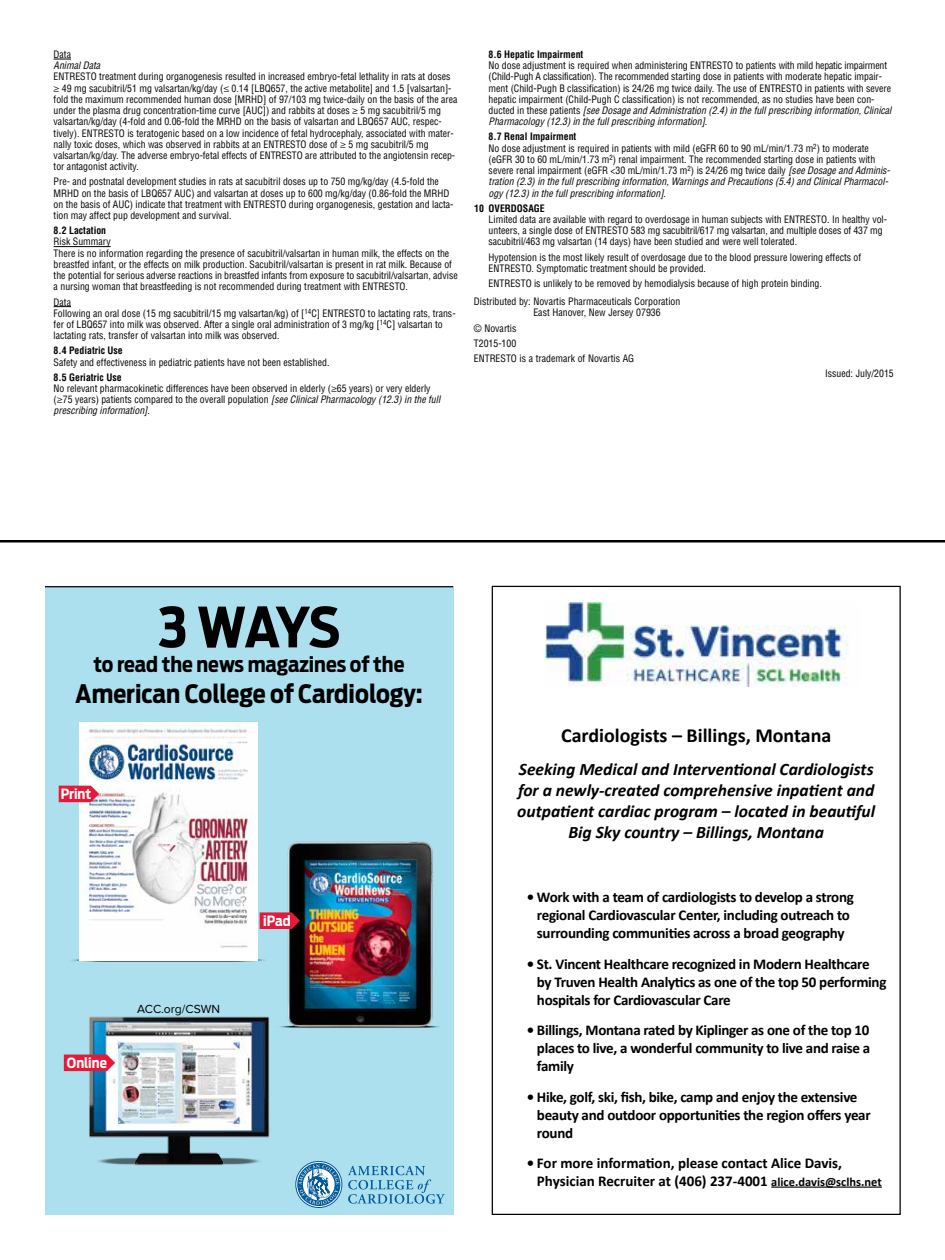
<style>
.page{position:relative;width:945px;height:1260px;background:#fff}
.page>*{position:absolute;margin:0;border:0;box-sizing:border-box;transform-origin:0 0}
.t1{font:700 55px "Antenna Cond";color:#000}
.t2{font:700 25.25px "Antenna Cond";color:#000}
.t3{font:700 21px "Antenna Cond";color:#000}
.t4{font:700 20px "Calibri";color:#000}
.t5{font:italic 700 17.5px/21px "Calibri";color:#000;text-align:center}
.t6{font:700 16.25px "Helvetica Neue";color:#000}
.t7{font:700 15px/18px "Calibri";letter-spacing:-.02em;color:#000}
.t8{font:700 15px/18px "Calibri";color:#000}
.t9{font:700 14.12px "Antenna Cond";color:#fff}
.t10{font:700 12.5px "Helvetica Neue";color:#000}
.t11{font:12.12px "Proxima Nova";color:#000}
.t12{font:condensed 10px/11.2px "Helvetica";color:#000}
.t13{font:700 condensed 10px "Helvetica";color:#000}
.t14{font:italic condensed 10px "Helvetica";color:#000}
.t15{font:700 9.38px "Helvetica Neue";color:#000}
.t16{font:300 9.38px "Helvetica Neue";color:#000}
.s1{font-family:"Baskerville Greek Upright";font-stretch:normal}
.s2{font-weight:700}
.s3{font-style:italic}
.s4{font-size:13.75px}
.s5{font-weight:300}
.s6{font-size:12.5px}
</style>
<div class="page">
<hr style="left:771px;top:1187px;width:111px;height:1px;background:#000">
<img style="left:546px;top:603px;width:303px;height:84px">
<svg style="left:54px;top:59px;width:17px;height:1px"></svg>
<hr style="left:54px;top:246px;width:57px;height:1px;background:#000">
<svg style="left:54px;top:306px;width:17px;height:1px"></svg>
<hr style="left:0;top:540px;width:945px;height:2px;background:#000">
<div style="left:45px;top:587px;width:408px;height:628px;background:#ade0ee"></div>
<svg style="left:348px;top:1166px;width:97px;height:38px"></svg>
<div style="left:296px;top:1161px;width:46px;height:47px;border:1px solid #005a9c;border-radius:50%"></div>
<svg style="left:297px;top:1163px;width:43px;height:43px;background:#70a5c9"></svg>
<img style="left:72px;top:958px;width:193px;height:3px">
<div style="left:79px;top:722px;width:178px;height:238px;background:#fff"></div>
<img style="left:82px;top:725px;width:166px;height:223px">
<svg style="left:59px;top:786px;width:40px;height:16px"></svg>
<img style="left:284px;top:841px;width:156px;height:187px">
<svg style="left:260px;top:912px;width:40px;height:17px"></svg>
<img style="left:73px;top:1016px;width:211px;height:150px">
<svg style="left:64px;top:1055px;width:51px;height:16px"></svg>
<hr style="left:45px;top:586px;width:408px;height:1px;background:#000">
<p class="t12" style="left:54px;top:49px;width:19px">Data</p>
<p class="t14" style="left:54px;top:59px;width:51px">AnimalData</p>
<p class="t12" style="left:54px;top:71px;width:405px">ENTRESTO treatment during organogenesis resulted in increased embryo-fetal lethality in rats at doses <span class="s1">≥</span> 49 mg sacubitril/51 mg valsartan/kg/day (<span class="s1">≤</span> 0.14 [LBQ657, the active metabolite] and 1.5 [valsartan]- fold the maximum recommended human dose [MRHD] of 97/103 mg twice-daily on the basis of the area under the plasma drug concentration-time curve [AUC]) and rabbits at doses <span class="s1">≥</span> 5 mg sacubitril/5 mg valsartan/kg/day (4-fold and 0.06-fold the MRHD on the basis of valsartan and LBQ657 AUC, respec&shy;tively). ENTRESTO is teratogenic based on a low incidence of fetal hydrocephaly, associated with mater&shy;nally toxic doses, which was observed in rabbits at an ENTRESTO dose of <span class="s1">≥</span> 5 mg sacubitril/5 mg valsartan/kg/day. The adverse embryo-fetal effects of ENTRESTO are attributed to the angiotensin recep&shy;tor antagonist activity.</p>
<p class="t12" style="left:54px;top:176px;width:401px">Pre- and postnatal development studies in rats at sacubitril doses up to 750 mg/kg/day (4.5-fold the MRHD on the basis of LBQ657 AUC) and valsartan at doses up to 600 mg/kg/day (0.86-fold the MRHD on the basis of AUC) indicate that treatment with ENTRESTO during organogenesis, gestation and lacta&shy;tion may affect pup development and survival.</p>
<p class="t13" style="left:54px;top:224px;width:54px">8.2 Lactation</p>
<p class="t12" style="left:54px;top:236px;width:406px">Risk Summary<br>There is no information regarding the presence of sacubitril/valsartan in human milk, the effects on the breastfed infant, or the effects on milk production. Sacubitril/valsartan is present in rat milk. Because of the potential for serious adverse reactions in breastfed infants from exposure to sacubitril/valsartan, advise a nursing woman that breastfeeding is not recommended during treatment with ENTRESTO.</p>
<p class="t12" style="left:54px;top:296px;width:403px">Data<br>Following an oral dose (15 mg sacubitril/15 mg valsartan/kg) of [<sup>14</sup>C] ENTRESTO to lactating rats, trans&shy;fer of LBQ657 into milk was observed. After a single oral administration of 3 mg/kg [<sup>14</sup>C] valsartan to lactating rats, transfer of valsartan into milk was observed.</p>
<p class="t13" style="left:54px;top:344px;width:71px">8.4 Pediatric Use</p>
<p class="t12" style="left:54px;top:356px;width:277px">Safety and effectiveness in pediatric patients have not been established.</p>
<p class="t12" style="left:54px;top:371px;width:391px"><span class="s2">8.5 Geriatric Use<br></span>No relevant pharmacokinetic differences have been observed in elderly (<span class="s1">≥</span>65 years) or very elderly (<span class="s1">≥</span>75 years) patients compared to the overall population <span class="s3">[seeClinicalPharmacology(12.3)in thefull prescribing information]</span>.</p>
<p class="t13" style="left:489px;top:48px;width:96px">8.6 Hepatic Impairment</p>
<p class="t12" style="left:489px;top:60px;width:407px">No dose adjustment is required when administering ENTRESTO to patients with mild hepatic impairment (Child-Pugh A classification). The recommended starting dose in patients with moderate hepatic impair&shy;ment (Child-Pugh B classification) is 24/26 mg twice daily. The use of ENTRESTO in patients with severe hepatic impairment (Child-Pugh C classification) is not recommended, as no studies have been con-<br>d u c t e d i n t h e s e p a t i e n t s <span class="s3">[seeDosageand Administration (2.4)in thefullprescribing information,Clinical Pharmacology(12.3)in thefullprescribing information]</span>.</p>
<p class="t12" style="left:489px;top:131px;width:405px"><span class="s2">8.7 Renal Impairment<br></span>No dose adjustment is required in patients with mild (eGFR 60 to 90 mL/min/1.73 m<sup>2</sup>) to moderate (eGFR 30 to 60 mL/min/1.73 m<sup>2</sup>) renal impairment. The recommended starting dose in patients with severe renal impairment (eGFR &lt;30 mL/min/1.73 m<sup>2</sup>) is 24/26 mg twice daily <span class="s3">[seeDosageand Adminis&shy;tration (2.3)in thefullprescribing information,Warningsand Precautions(5.4)and ClinicalPharmacol&shy;ogy(12.3)in thefullprescribing information]</span>.</p>
<p class="t13" style="left:474px;top:202px;width:72px">10 OVERDOSAGE</p>
<p class="t12" style="left:489px;top:214px;width:400px">Limited data are available with regard to overdosage in human subjects with ENTRESTO. In healthy vol&shy;unteers, a single dose of ENTRESTO 583 mg sacubitril/617 mg valsartan, and multiple doses of 437 mg sacubitril/463 mg valsartan (14 days) have been studied and were well tolerated.</p>
<p class="t12" style="left:489px;top:251px;width:374px">Hypotension is the most likely result of overdosage due to the blood pressure lowering effects of<br>ENTRESTO. Symptomatic treatment should be provided.</p>
<p class="t12" style="left:474px;top:274px;width:350px;line-height:18.5px;text-indent:15px">ENTRESTO is unlikely to be removed by hemodialysis because of high protein binding.<br>Distributed by: Novartis Pharmaceuticals Corporation</p>
<p class="t12" style="left:533px;top:307px;width:129px">East Hanover, New Jersey 07936</p>
<p class="t12" style="left:474px;top:320px;width:162px;line-height:15px">© Novartis<br>T2015-100<br>ENTRESTO is a trademark of Novartis AG</p>
<p class="t12" style="left:825px;top:367px;width:70px">Issued: July/2015</p>
<h1 class="t1" style="left:158px;top:595px;width:184px">3 WAYS</h1>
<h3 class="t3" style="left:94px;top:652px;width:312px">to read the news magazines of the</h3>
<h2 class="t2" style="left:75px;top:679px;width:349px">American College of Cardiology:</h2>
<p class="t10" style="left:213px;top:677px;width:92px"><span class="s4">Job</span>#:10334856</p>
<p class="t16" style="left:213px;top:692px;width:68px"><span class="s2">Client:</span> Novartis</p>
<p class="t15" style="left:396px;top:688px;width:29px">Color:</p>
<h3 class="t9" style="left:61px;top:786px;width:32px">Print</h3>
<h3 class="t9" style="left:67px;top:1055px;width:42px">Online</h3>
<p class="t11" style="left:137px;top:1004px;width:84px">ACC.org/CSWN</p>
<h3 class="t9" style="left:263px;top:912px;width:29px">iPad</h3>
<h3 class="t4" style="left:561px;top:722px;width:272px">Cardiologists – Billings, Montana</h3>
<h3 class="t5" style="left:517px;top:759px;width:359px">Seeking Medical and Interventional Cardiologists for a newly-created comprehensive inpatient and outpatient cardiac program – located in beautiful Big Sky country – Billings, Montana</h3>
<p class="t15" style="left:561px;top:733px;width:88px">M1 Spellcheck: <span class="s5">N/A</span></p>
<h3 class="t6" style="left:349px;top:804px;width:360px">Tabloid Single-Page Consumer Brief Summary</h3>
<h3 class="t7" style="left:527px;top:888px;width:329px;text-align:center">• Work with a team of cardiologists to develop a strong regional Cardiovascular Center, including outreach to surrounding communities across a broad geography</h3>
<h3 class="t7" style="left:537px;top:955px;width:351px;text-indent:-10px">• St. Vincent Healthcare recognized in Modern Healthcare by Truven Health Analytics as one of the top 50 performing hospitals for Cardiovascular Care</h3>
<h3 class="t7" style="left:537px;top:1021px;width:335px;text-align:justify;text-indent:-10px">• Billings, Montana rated by Kiplinger as one of the top 10 places to live, a wonderful community to live and raise a family</h3>
<h3 class="t7" style="left:537px;top:1088px;width:335px;text-indent:-10px">• Hike, golf, ski, fish, bike, camp and enjoy the extensive beauty and outdoor opportunities the region offers year round</h3>
<h3 class="t8" style="left:537px;top:1154px;width:346px;text-indent:-10px">• For more information, please contact Alice Davis,<br>Physician Recruiter at (406) 237-4001 <span class="s6">alice.davis@sclhs.net</span></h3>
</div>
